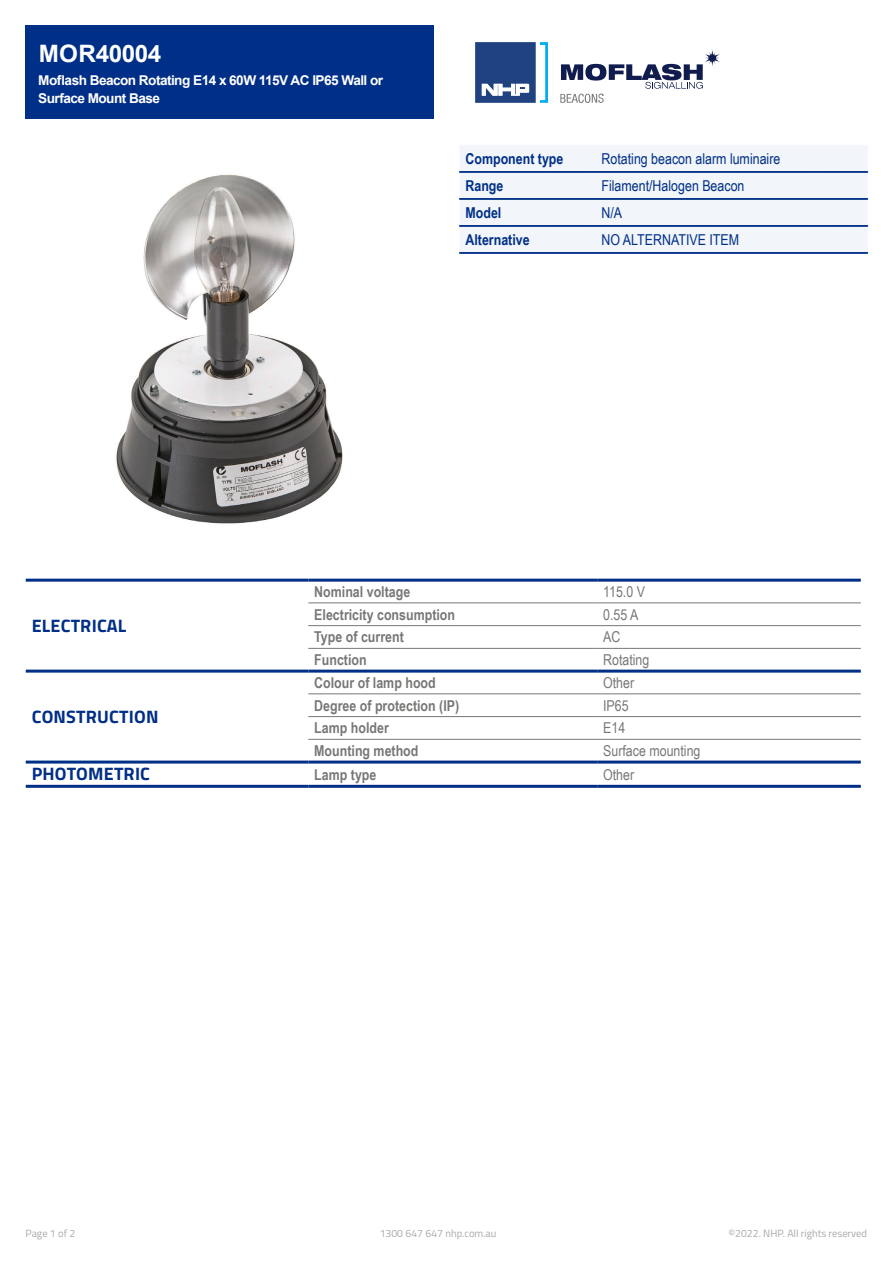
<style>
.page{position:relative;width:893px;height:1263px;background:#fff}
.page>*{position:absolute;margin:0;border:0;box-sizing:border-box;transform-origin:0 0}
.Item_Number{font:700 24px "Arial";letter-spacing:-.02em;color:#fff}
.t1{font:700 18px "Titillium";letter-spacing:.01em;color:#002f87}
.t2{font:700 15px "Arial Narrow";color:#777876}
.t3{font:15px "Arial Narrow";color:#002f87}
.t4{font:15px "Arial Narrow";color:#777876}
.t5{font:700 15px "Arial Narrow";color:#002f87}
.Display_Name{font:700 13.5px/18px "Arial";letter-spacing:-.04em;color:#fff}
.t6{font:10.5px "Titillium";color:#a7a9ac}
</style>
<div class="page">
<div style="left:26px;top:26px;width:408px;height:93px;background:#002f87"></div>
<svg style="left:475px;top:42px;width:73px;height:61px"></svg>
<svg style="left:560px;top:49px;width:160px;height:54px"></svg>
<hr style="left:308px;top:603px;width:289px;height:1px;background:#777876">
<hr style="left:308px;top:625px;width:289px;height:1px;background:#777876">
<hr style="left:308px;top:648px;width:289px;height:1px;background:#777876">
<hr style="left:308px;top:694px;width:289px;height:1px;background:#777876">
<hr style="left:308px;top:716px;width:289px;height:1px;background:#777876">
<hr style="left:308px;top:739px;width:289px;height:1px;background:#777876">
<hr style="left:308px;top:670px;width:289px;height:3px;background:#002f87">
<hr style="left:597px;top:670px;width:264px;height:3px;background:#002f87">
<hr style="left:308px;top:760px;width:289px;height:3px;background:#002f87">
<hr style="left:597px;top:760px;width:264px;height:3px;background:#002f87">
<hr style="left:26px;top:670px;width:282px;height:3px;background:#002f87">
<hr style="left:26px;top:760px;width:282px;height:3px;background:#002f87">
<hr style="left:26px;top:579px;width:282px;height:3px;background:#002f87">
<hr style="left:308px;top:579px;width:289px;height:3px;background:#002f87">
<hr style="left:597px;top:579px;width:264px;height:3px;background:#002f87">
<hr style="left:26px;top:785px;width:282px;height:3px;background:#002f87">
<hr style="left:308px;top:785px;width:289px;height:3px;background:#002f87">
<hr style="left:597px;top:785px;width:264px;height:3px;background:#002f87">
<hr style="left:597px;top:603px;width:264px;height:1px;background:#777876">
<hr style="left:597px;top:625px;width:264px;height:1px;background:#777876">
<hr style="left:597px;top:648px;width:264px;height:1px;background:#777876">
<hr style="left:597px;top:694px;width:264px;height:1px;background:#777876">
<hr style="left:597px;top:716px;width:264px;height:1px;background:#777876">
<hr style="left:597px;top:739px;width:264px;height:1px;background:#777876">
<img style="left:116px;top:174px;width:227px;height:350px">
<svg style="left:459px;top:145px;width:409px;height:109px"></svg>
<p class="Item_Number" style="left:39px;top:37px;width:124px">MOR40004</p>
<p class="Display_Name" style="left:38px;top:71px;width:346px">Moflash Beacon Rotating E14 x 60W 115V AC IP65 Wall or<br>Surface Mount Base</p>
<p class="t5" style="left:465px;top:147px;width:99px">Component type</p>
<p class="t3" style="left:602px;top:147px;width:180px">Rotating beacon alarm luminaire</p>
<p class="t5" style="left:465px;top:174px;width:39px">Range</p>
<p class="t3" style="left:602px;top:174px;width:144px">Filament/Halogen Beacon</p>
<p class="t5" style="left:465px;top:201px;width:37px">Model</p>
<p class="t3" style="left:602px;top:201px;width:22px">N/A</p>
<p class="t5" style="left:465px;top:228px;width:66px">Alternative</p>
<p class="t3" style="left:602px;top:228px;width:139px">NO ALTERNATIVE ITEM</p>
<p class="t1" style="left:32px;top:612px;width:96px">ELECTRICAL</p>
<p class="t1" style="left:32px;top:703px;width:128px">CONSTRUCTION</p>
<p class="t2" style="left:314px;top:580px;width:97px">Nominal voltage</p>
<p class="t4" style="left:603px;top:581px;width:43px">115.0 V</p>
<p class="t2" style="left:314px;top:603px;width:142px">Electricity consumption</p>
<p class="t4" style="left:603px;top:603px;width:37px">0.55 A</p>
<p class="t2" style="left:314px;top:626px;width:91px">Type of current</p>
<p class="t4" style="left:603px;top:626px;width:19px">AC</p>
<p class="t2" style="left:314px;top:648px;width:54px">Function</p>
<p class="t4" style="left:603px;top:649px;width:48px">Rotating</p>
<p class="t2" style="left:314px;top:671px;width:123px">Colour of lamp hood</p>
<p class="t4" style="left:603px;top:671px;width:33px">Other</p>
<p class="t2" style="left:314px;top:694px;width:146px">Degree of protection (IP)</p>
<p class="t4" style="left:603px;top:694px;width:27px">IP65</p>
<p class="t2" style="left:314px;top:717px;width:76px">Lamp holder</p>
<p class="t4" style="left:603px;top:717px;width:24px">E14</p>
<p class="t2" style="left:314px;top:739px;width:106px">Mounting method</p>
<p class="t4" style="left:603px;top:740px;width:99px">Surface mounting</p>
<p class="t1" style="left:32px;top:760px;width:120px">PHOTOMETRIC</p>
<p class="t2" style="left:314px;top:763px;width:64px">Lamp type</p>
<p class="t4" style="left:603px;top:763px;width:33px">Other</p>
<p class="t6" style="left:26px;top:1226px;width:51px">Page 1 of 2</p>
<p class="t6" style="left:380px;top:1226px;width:118px">1300 647 647 nhp.com.au</p>
<p class="t6" style="left:728px;top:1226px;width:140px">©2022. NHP. All rights reserved</p>
</div>
